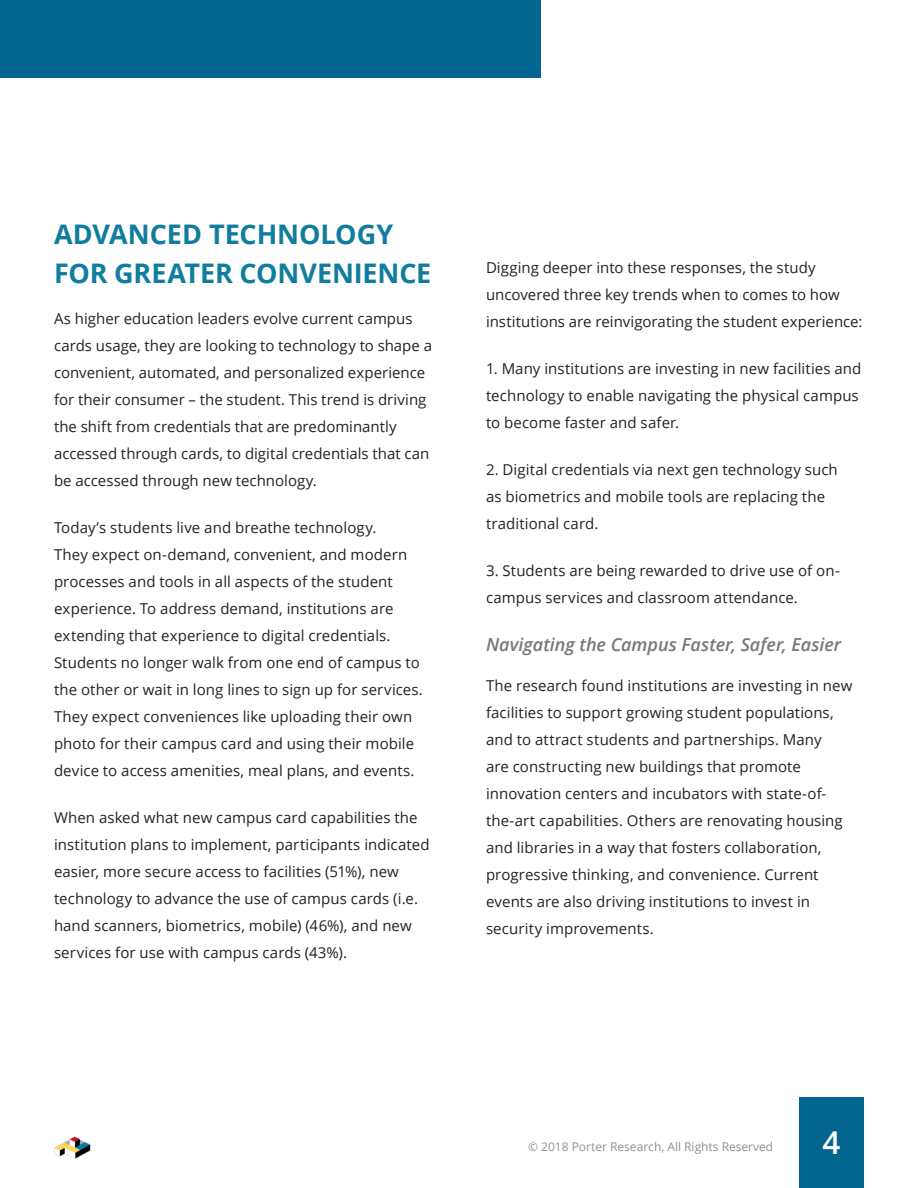
<style>
.page{position:relative;width:918px;height:1188px;background:#fff}
.page>*{position:absolute;margin:0;border:0;box-sizing:border-box;transform-origin:0 0}
.t1{font:600 31.5px "Open Sans";color:#fff}
.Header_1{font:700 27px/39px "Open Sans";letter-spacing:-.005em;color:#117d9e}
.Header_2{font:italic 600 18px "Open Sans";color:#787878}
.t2{font:15px/27px "Open Sans";letter-spacing:.005em;color:#222}
.t3{font:12px "Open Sans";color:#919091}
</style>
<div class="page">
<div style="left:799px;top:1097px;width:65px;height:91px;background:#016590"></div>
<div style="left:0;top:0;width:541px;height:78px;background:#016590"></div>
<img style="left:54px;top:1136px;width:37px;height:23px">
<p class="Header_1" style="left:54px;top:214px;width:379px">ADVANCED TECHNOLOGY<br>FOR GREATER CONVENIENCE</p>
<p class="t2" style="left:54px;top:304px;width:380px">As higher education leaders evolve current campus cards usage, they are looking to technology to shape a convenient, automated, and personalized experience for their consumer – the student. This trend is driving the shift from credentials that are predominantly accessed through cards, to digital credentials that can be accessed through new technology.</p>
<p class="t2" style="left:54px;top:514px;width:370px">Today’s students live and breathe technology.<br>They expect on-demand, convenient, and modern processes and tools in all aspects of the student experience. To address demand, institutions are extending that experience to digital credentials.<br>Students no longer walk from one end of campus to the other or wait in long lines to sign up for services.<br>They expect conveniences like uploading their own photo for their campus card and using their mobile device to access amenities, meal plans, and events.</p>
<p class="t2" style="left:54px;top:804px;width:377px">When asked what new campus card capabilities the institution plans to implement, participants indicated easier, more secure access to facilities (51%), new technology to advance the use of campus cards (i.e. hand scanners, biometrics, mobile) (46%), and new services for use with campus cards (43%).</p>
<p class="t2" style="left:486px;top:253px;width:378px">Digging deeper into these responses, the study uncovered three key trends when to comes to how institutions are reinvigorating the student experience:</p>
<p class="t2" style="left:486px;top:354px;width:377px">1. Many institutions are investing in new facilities and technology to enable navigating the physical campus to become faster and safer.</p>
<p class="t2" style="left:486px;top:456px;width:353px">2. Digital credentials via next gen technology such as biometrics and mobile tools are replacing the traditional card.</p>
<p class="t2" style="left:486px;top:557px;width:355px">3. Students are being rewarded to drive use of on&shy;campus services and classroom attendance.</p>
<p class="Header_2" style="left:486px;top:632px;width:357px">Navigating the Campus Faster, Safer, Easier</p>
<p class="t2" style="left:486px;top:672px;width:368px">The research found institutions are investing in new facilities to support growing student populations, and to attract students and partnerships. Many<br>are constructing new buildings that promote innovation centers and incubators with state-of&shy;the-art capabilities. Others are renovating housing and libraries in a way that fosters collaboration, progressive thinking, and convenience. Current events are also driving institutions to invest in security improvements.</p>
<p class="t3" style="left:528px;top:1138px;width:247px">© 2018 Porter Research, All Rights Reserved</p>
<h1 class="t1" style="left:823px;top:1121px;width:19px">4</h1>
</div>
